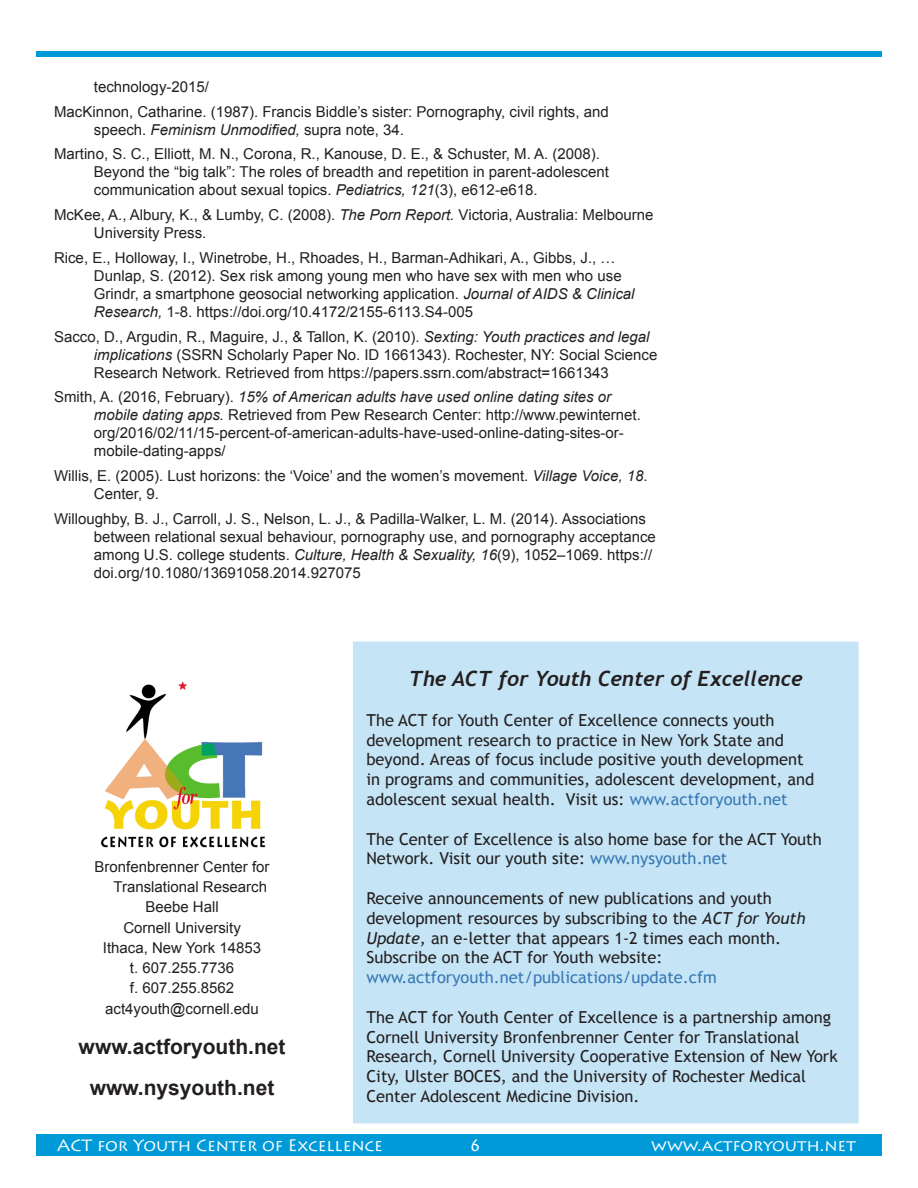
<style>
.page{position:relative;width:918px;height:1188px;background:#fff}
.page>*{position:absolute;margin:0;border:0;box-sizing:border-box;transform-origin:0 0}
.t1{font:700 21px "Arial";color:#231f20}
.t2{font:italic 700 21px "Trebuchet";color:#231f20}
.t3{font:16.5px/19.8px "Trebuchet MS";color:#231f20}
.t4{font:16.5px "Lithos Pro";color:#fff}
.Hanging_indent_10pt{font:15px/18px "Arial";color:#231f20}
.s1{font-style:italic}
.s2{color:#3778b5}
</style>
<div class="page">
<div style="left:36px;top:51px;width:846px;height:6px;background:#009ad9"></div>
<div style="left:37px;top:1135px;width:844px;height:20px;background:#009ad9"></div>
<div style="left:36px;top:1134px;width:846px;height:22px;border:2px solid #009ad9"></div>
<img style="left:100px;top:681px;width:166px;height:167px">
<div style="left:353px;top:642px;width:506px;height:481px;background:#c5e4f5"></div>
<p class="Hanging_indent_10pt" style="left:94px;top:78px;width:117px">technology-2015/</p>
<p class="Hanging_indent_10pt" style="left:94px;top:103px;width:516px;text-indent:-40px">MacKinnon, Catharine. (1987). Francis Biddle’s sister: Pornography, civil rights, and speech. <span class="s1">Feminism Unmodified,</span> supra note, 34.</p>
<p class="Hanging_indent_10pt" style="left:94px;top:145px;width:517px;text-indent:-40px">Martino, S. C., Elliott, M. N., Corona, R., Kanouse, D. E., &amp; Schuster, M. A. (2008).<br>Beyond the “big talk”: The roles of breadth and repetition in parent-adolescent communication about sexual topics. <span class="s1">Pediatrics, 121</span>(3), e612-e618.</p>
<p class="Hanging_indent_10pt" style="left:94px;top:206px;width:561px;text-indent:-40px">McKee, A., Albury, K., &amp; Lumby, C. (2008). <span class="s1">The Porn Report.</span> Victoria, Australia: Melbourne<br>University Press.</p>
<p class="Hanging_indent_10pt" style="left:94px;top:249px;width:542px;text-indent:-40px">Rice, E., Holloway, I., Winetrobe, H., Rhoades, H., Barman-Adhikari, A., Gibbs, J., … Dunlap, S. (2012). Sex risk among young men who have sex with men who use Grindr, a smartphone geosocial networking application. <span class="s1">Journal of AIDS &amp; Clinical Research,</span> 1-8. https://doi.org/10.4172/2155-6113.S4-005</p>
<p class="Hanging_indent_10pt" style="left:94px;top:328px;width:565px;text-indent:-40px">Sacco, D., Argudin, R., Maguire, J., &amp; Tallon, K. (2010). <span class="s1">Sexting: Youth practices and legal implications</span> (SSRN Scholarly Paper No. ID 1661343). Rochester, NY: Social Science<br>Research Network. Retrieved from https://papers.ssrn.com/abstract=1661343</p>
<p class="Hanging_indent_10pt" style="left:94px;top:388px;width:548px;text-indent:-40px">Smith, A. (2016, February). <span class="s1">15% of American adults have used online dating sites or mobile dating apps.</span> Retrieved from Pew Research Center: http://www.pewinternet. org/2016/02/11/15-percent-of-american-adults-have-used-online-dating-sites-or&shy;mobile-dating-apps/</p>
<p class="Hanging_indent_10pt" style="left:94px;top:467px;width:555px;text-indent:-40px">Willis, E. (2005). Lust horizons: the ‘Voice’ and the women’s movement. <span class="s1">Village Voice, 18</span>.<br>Center, 9.</p>
<p class="Hanging_indent_10pt" style="left:94px;top:510px;width:564px;text-indent:-40px">Willoughby, B. J., Carroll, J. S., Nelson, L. J., &amp; Padilla-Walker, L. M. (2014). Associations between relational sexual behaviour, pornography use, and pornography acceptance among U.S. college students. <span class="s1">Culture, Health &amp; Sexuality, 16</span>(9), 1052–1069. https:// doi.org/10.1080/13691058.2014.927075</p>
<p class="Hanging_indent_10pt" style="left:95px;top:858px;width:177px">Bronfenbrenner Center for</p>
<p class="Hanging_indent_10pt" style="left:145px;top:877px;width:123px;line-height:20.2px;text-indent:-32px">Translational Research<br>Beebe Hall</p>
<p class="Hanging_indent_10pt" style="left:123px;top:918px;width:119px">Cornell University</p>
<p class="Hanging_indent_10pt" style="left:103px;top:939px;width:160px">Ithaca, New York 14853</p>
<p class="Hanging_indent_10pt" style="left:130px;top:959px;width:106px">t. 607.255.7736</p>
<p class="Hanging_indent_10pt" style="left:130px;top:979px;width:106px">f. 607.255.8562</p>
<p class="Hanging_indent_10pt" style="left:105px;top:999px;width:155px">act4youth@cornell.edu</p>
<p class="t1" style="left:79px;top:1033px;width:208px">www.actforyouth.net</p>
<p class="t1" style="left:90px;top:1073px;width:186px">www.nysyouth.net</p>
<p class="t2" style="left:409px;top:666px;width:395px">The ACT for Youth Center of Excellence</p>
<p class="t3" style="left:366px;top:710px;width:449px">The ACT for Youth Center of Excellence connects youth development research to practice in New York State and beyond. Areas of focus include positive youth development in programs and communities, adolescent development, and adolescent sexual health. Visit us: <span class="s2">www.actforyouth.net</span></p>
<p class="t3" style="left:366px;top:829px;width:457px">The Center of Excellence is also home base for the ACT Youth<br>Network. Visit our youth site: <span class="s2">www.nysyouth.net</span></p>
<p class="t3" style="left:366px;top:888px;width:441px">Receive announcements of new publications and youth development resources by subscribing to the <span class="s1">ACT for Youth Update,</span> an e-letter that appears 1-2 times each month.<br>Subscribe on the ACT for Youth website: <span class="s2">www.actforyouth.net/publications/update.cfm</span></p>
<p class="t3" style="left:366px;top:1007px;width:473px">The ACT for Youth Center of Excellence is a partnership among Cornell University Bronfenbrenner Center for Translational Research, Cornell University Cooperative Extension of New York City, Ulster BOCES, and the University of Rochester Medical Center Adolescent Medicine Division.</p>
<p class="t4" style="left:57px;top:1136px;width:327px">ACT for Youth Center of Excellence</p>
<p class="t4" style="left:470px;top:1136px;width:13px">6</p>
<p class="t4" style="left:651px;top:1136px;width:206px">www.actforyouth.net</p>
</div>
